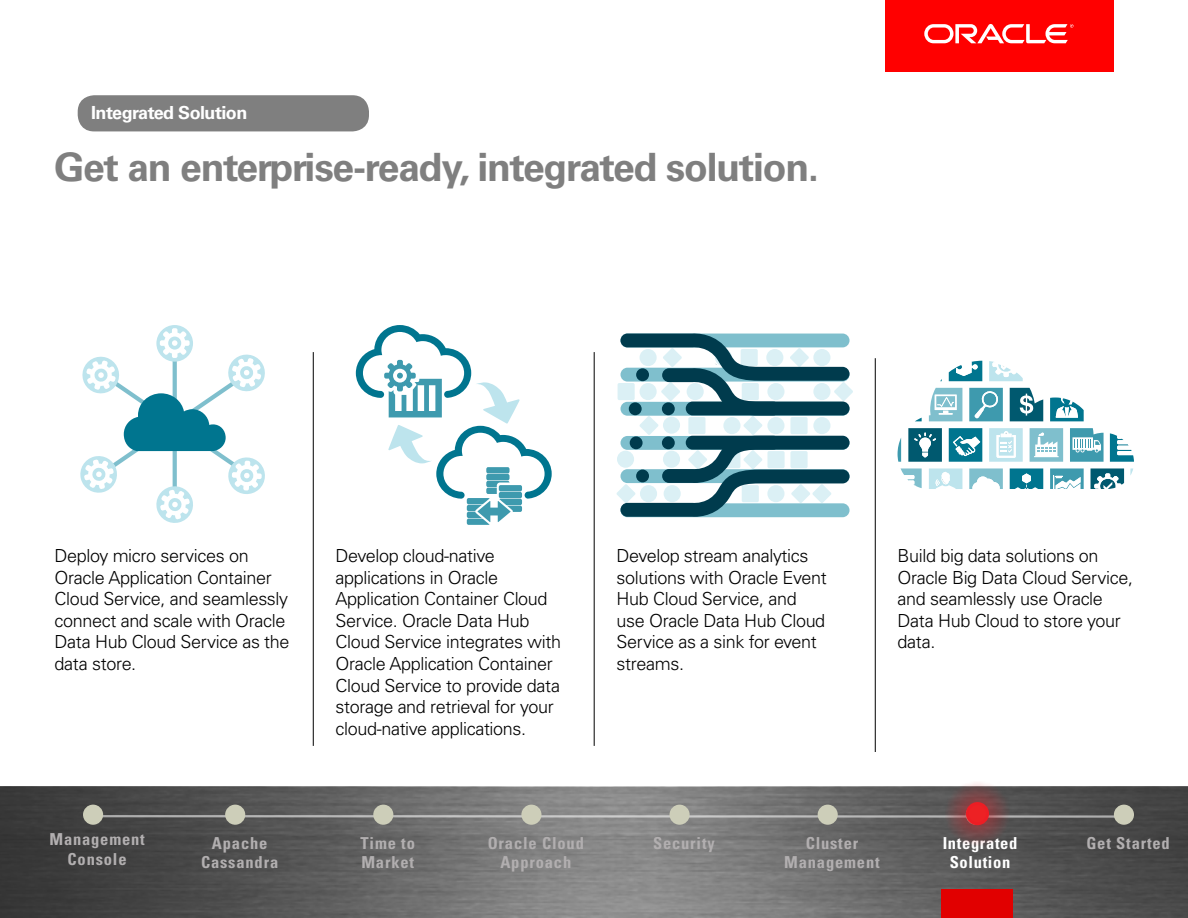
<style>
.page{position:relative;width:1188px;height:918px;background:#fff}
.page>*{position:absolute;margin:0;border:0;box-sizing:border-box;transform-origin:0 0}
.t1{font:700 39px "Univers LT Std";letter-spacing:-.03em;color:#7f7f7f}
.t2{font:300 18px/21.6px "Univers LT Std";letter-spacing:-.02em;color:#000}
.t3{font:700 18px "Univers LT Std";letter-spacing:-.03em;color:#fff}
.t4{font:700 condensed 16.5px/19.5px "Univers LT Std";letter-spacing:.05em;color:#b2afb0;text-align:center}
.t5{font:700 condensed 16.5px/19.5px "Univers LT Std";letter-spacing:.04em;color:#fff;text-align:center}
</style>
<div class="page">
<hr style="left:313px;top:352px;width:1px;height:394px;background:#000">
<hr style="left:594px;top:352px;width:1px;height:394px;background:#000">
<svg style="left:617px;top:333px;width:236px;height:184px"></svg>
<svg style="left:80px;top:325px;width:185px;height:198px"></svg>
<div style="left:467px;top:519px;width:23px;height:6px;background:#56a7b8;border-radius:2px"></div>
<svg style="left:356px;top:325px;width:196px;height:199px"></svg>
<svg style="left:1070px;top:428px;width:34px;height:34px"></svg>
<svg style="left:1010px;top:468px;width:33px;height:21px"></svg>
<svg style="left:1130px;top:468px;width:3px;height:7px"></svg>
<svg style="left:1010px;top:388px;width:33px;height:33px"></svg>
<svg style="left:989px;top:428px;width:34px;height:34px"></svg>
<svg style="left:915px;top:418px;width:7px;height:3px"></svg>
<svg style="left:898px;top:438px;width:3px;height:24px"></svg>
<svg style="left:989px;top:361px;width:34px;height:20px"></svg>
<svg style="left:1091px;top:468px;width:33px;height:21px"></svg>
<svg style="left:949px;top:361px;width:33px;height:20px"></svg>
<svg style="left:929px;top:388px;width:33px;height:33px"></svg>
<svg style="left:901px;top:468px;width:21px;height:20px"></svg>
<svg style="left:1110px;top:433px;width:24px;height:29px"></svg>
<svg style="left:969px;top:468px;width:34px;height:21px"></svg>
<svg style="left:969px;top:388px;width:34px;height:33px"></svg>
<svg style="left:908px;top:428px;width:34px;height:34px"></svg>
<svg style="left:1030px;top:428px;width:33px;height:34px"></svg>
<svg style="left:949px;top:428px;width:33px;height:34px"></svg>
<svg style="left:929px;top:468px;width:33px;height:21px"></svg>
<svg style="left:1050px;top:398px;width:34px;height:23px"></svg>
<svg style="left:1050px;top:468px;width:34px;height:21px"></svg>
<hr style="left:875px;top:358px;width:1px;height:394px;background:#000">
<div style="left:78px;top:95px;width:291px;height:36px;background:#7f7f7f;border-radius:16px"></div>
<div style="left:885px;top:0;width:229px;height:71px;background:#f00"></div>
<svg style="left:924px;top:24px;width:149px;height:19px"></svg>
<svg style="left:0;top:787px;width:1188px;height:131px;background:#616161"></svg>
<hr style="left:87px;top:815px;width:1037px;height:3px;background:#fff">
<div style="left:83px;top:805px;width:20px;height:20px;background:#cdceb9;border-radius:50%"></div>
<div style="left:225px;top:805px;width:20px;height:20px;background:#cdceb9;border-radius:50%"></div>
<div style="left:373px;top:805px;width:20px;height:20px;background:#cdceb9;border-radius:50%"></div>
<div style="left:521px;top:805px;width:21px;height:20px;background:#cdceb9;border-radius:50%"></div>
<div style="left:670px;top:805px;width:20px;height:20px;background:#cdceb9;border-radius:50%"></div>
<div style="left:818px;top:805px;width:20px;height:20px;background:#cdceb9;border-radius:50%"></div>
<div style="left:1114px;top:805px;width:20px;height:20px;background:#cdceb9;border-radius:50%"></div>
<div style="left:944px;top:780px;width:66px;height:66px;background:#d2232a;opacity:.75"></div>
<div style="left:967px;top:804px;width:21px;height:20px;background:#ed2124;border-radius:50%"></div>
<div style="left:966px;top:802px;width:23px;height:23px;border:3px solid #ed1d24;border-radius:50%"></div>
<div style="left:941px;top:889px;width:71px;height:29px;background:#e10000"></div>
<p class="t3" style="left:91px;top:102px;width:158px">Integrated Solution</p>
<h1 class="t1" style="left:54px;top:144px;width:767px">Get an enterprise-ready, integrated solution.</h1>
<p class="t2" style="left:55px;top:545px;width:237px">Deploy micro services on<br>Oracle Application Container<br>Cloud Service, and seamlessly connect and scale with Oracle<br>Data Hub Cloud Service as the data store.</p>
<p class="t2" style="left:336px;top:545px;width:227px">Develop cloud-native applications in Oracle<br>Application Container Cloud<br>Service. Oracle Data Hub<br>Cloud Service integrates with<br>Oracle Application Container<br>Cloud Service to provide data storage and retrieval for your cloud-native applications.</p>
<p class="t2" style="left:617px;top:545px;width:212px">Develop stream analytics solutions with Oracle Event<br>Hub Cloud Service, and use Oracle Data Hub Cloud<br>Service as a sink for event streams.</p>
<p class="t2" style="left:898px;top:545px;width:237px">Build big data solutions on<br>Oracle Big Data Cloud Service, and seamlessly use Oracle<br>Data Hub Cloud to store your data.</p>
<p class="t4" style="left:49px;top:830px;width:97px">Management<br>Console</p>
<p class="t4" style="left:201px;top:833px;width:79px">Apache<br>Cassandra</p>
<p class="t4" style="left:361px;top:833px;width:56px;text-align:left">Time to<br>Market</p>
<p class="t4" style="left:488px;top:833px;width:98px">Oracle Cloud<br>Approach</p>
<p class="t4" style="left:653px;top:833px;width:63px">Security</p>
<p class="t4" style="left:784px;top:833px;width:97px">Cluster<br>Management</p>
<p class="t5" style="left:943px;top:833px;width:76px">Integrated<br>Solution</p>
<p class="t4" style="left:1086px;top:833px;width:85px">Get Started</p>
</div>
